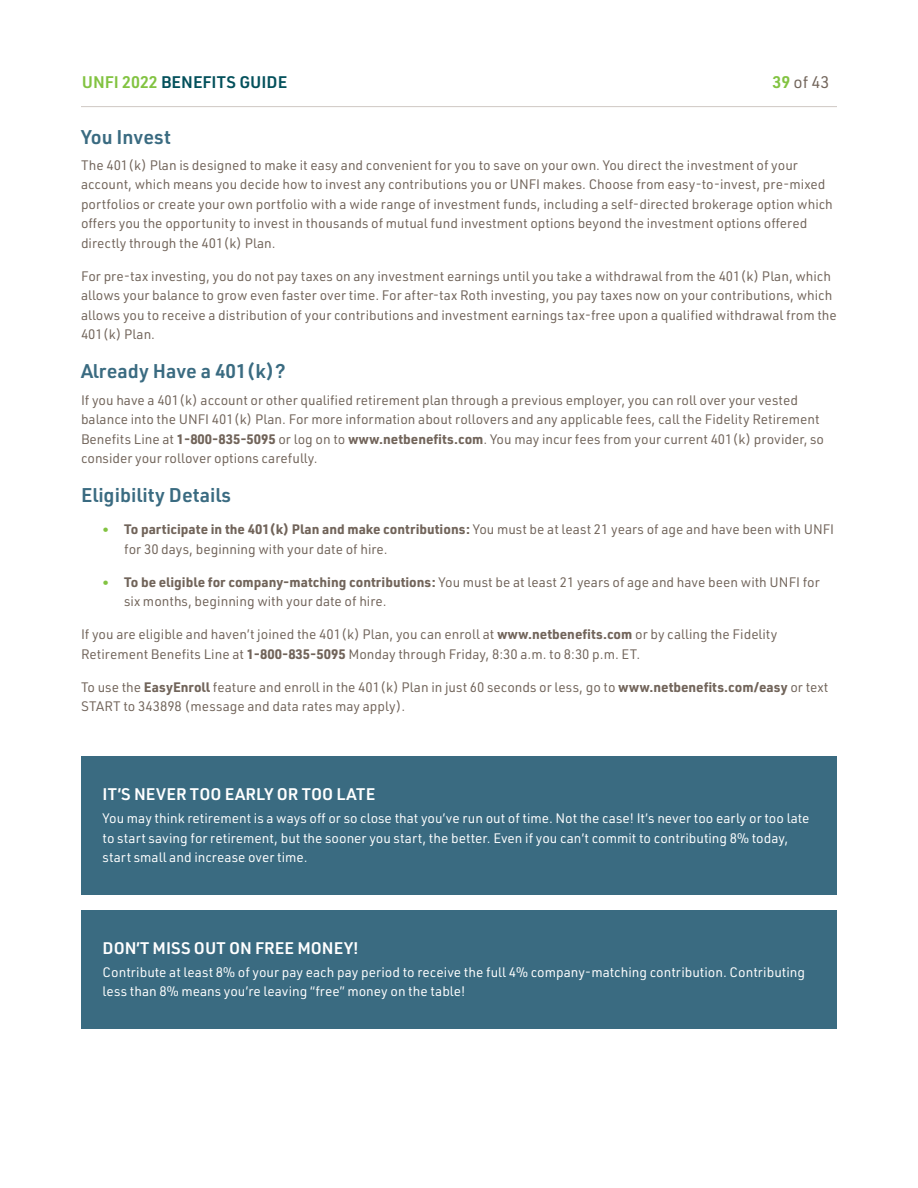
<style>
.page{position:relative;width:918px;height:1188px;background:#fff}
.page>*{position:absolute;margin:0;border:0;box-sizing:border-box;transform-origin:0 0}
.t1{font:600 19.5px "URWDIN";color:#3a6b81}
.t2{font:600 16.5px "URWDIN";color:#fff}
.t3{font:600 16.5px "URWDIN";color:#03505b}
.t4{font:16.5px "URWDIN";color:#71645a}
.t5{font:13.5px/19.5px "URWDIN";color:#71645a}
.t6{font:13.5px/19.5px "URWDIN";color:#fff}
.s1{color:#82c341}
.s2{font-weight:600;color:#82c341}
.s3{font-weight:700}
.s4{font-weight:600;font-size:12px;color:#82c341}
</style>
<div class="page">
<div style="left:81px;top:756px;width:756px;height:139px;background:#3a6b81"></div>
<div style="left:81px;top:910px;width:756px;height:118px;background:#3a6b81"></div>
<hr style="left:81px;top:106px;width:756px;height:1px;background:#cfc8c4">
<p class="t3" style="left:82px;top:71px;width:207px"><span class="s1">UNFI 2022</span> BENEFITS GUIDE</p>
<p class="t4" style="left:773px;top:71px;width:58px"><span class="s2">39</span> of 43</p>
<h1 class="t1" style="left:81px;top:123px;width:91px">You Invest</h1>
<p class="t5" style="left:81px;top:155px;width:753px">The 401(k) Plan is designed to make it easy and convenient for you to save on your own. You direct the investment of your account, which means you decide how to invest any contributions you or UNFI makes. Choose from easy-to-invest, pre-mixed portfolios or create your own portfolio with a wide range of investment funds, including a self-directed brokerage option which offers you the opportunity to invest in thousands of mutual fund investment options beyond the investment options offered directly through the 401(k) Plan.</p>
<p class="t5" style="left:81px;top:266px;width:757px">For pre-tax investing, you do not pay taxes on any investment earnings until you take a withdrawal from the 401(k) Plan, which allows your balance to grow even faster over time. For after-tax Roth investing, you pay taxes now on your contributions, which allows you to receive a distribution of your contributions and investment earnings tax-free upon a qualified withdrawal from the 401(k) Plan.</p>
<h1 class="t1" style="left:81px;top:358px;width:206px">Already Have a 401(k)?</h1>
<p class="t5" style="left:81px;top:390px;width:745px">If you have a 401(k) account or other qualified retirement plan through a previous employer, you can roll over your vested balance into the UNFI 401(k) Plan. For more information about rollovers and any applicable fees, call the Fidelity Retirement Benefits Line at <span class="s3">1-800-835-5095</span> or log on to <span class="s3">www.netbenefits.com</span>. You may incur fees from your current 401(k) provider, so consider your rollover options carefully.</p>
<h1 class="t1" style="left:81px;top:482px;width:152px">Eligibility Details</h1>
<p class="t5" style="left:124px;top:519px;width:711px;text-indent:-22px"><span class="s4">•</span> <span class="s3">To participate in the 401(k) Plan and make contributions:</span> You must be at least 21 years of age and have been with UNFI for 30 days, beginning with your date of hire.</p>
<p class="t5" style="left:124px;top:572px;width:697px;text-indent:-22px"><span class="s4">•</span> <span class="s3">To be eligible for company-matching contributions:</span> You must be at least 21 years of age and have been with UNFI for six months, beginning with your date of hire.</p>
<p class="t5" style="left:81px;top:624px;width:698px">If you are eligible and haven’t joined the 401(k) Plan, you can enroll at <span class="s3">www.netbenefits.com</span> or by calling the Fidelity<br>Retirement Benefits Line at <span class="s3">1-800-835-5095</span> Monday through Friday, 8:30 a.m. to 8:30 p.m. ET.</p>
<p class="t5" style="left:81px;top:677px;width:749px">To use the <span class="s3">EasyEnroll</span> feature and enroll in the 401(k) Plan in just 60 seconds or less, go to <span class="s3">www.netbenefits.com/easy</span> or text<br>START to 343898 (message and data rates may apply).</p>
<p class="t2" style="left:103px;top:783px;width:274px">IT’S NEVER TOO EARLY OR TOO LATE</p>
<p class="t6" style="left:103px;top:808px;width:708px">You may think retirement is a ways off or so close that you’ve run out of time. Not the case! It’s never too early or too late to start saving for retirement, but the sooner you start, the better. Even if you can’t commit to contributing 8% today, start small and increase over time.</p>
<p class="t2" style="left:103px;top:937px;width:258px">DON’T MISS OUT ON FREE MONEY!</p>
<p class="t6" style="left:103px;top:962px;width:704px">Contribute at least 8% of your pay each pay period to receive the full 4% company-matching contribution. Contributing less than 8% means you’re leaving “free” money on the table!</p>
</div>
